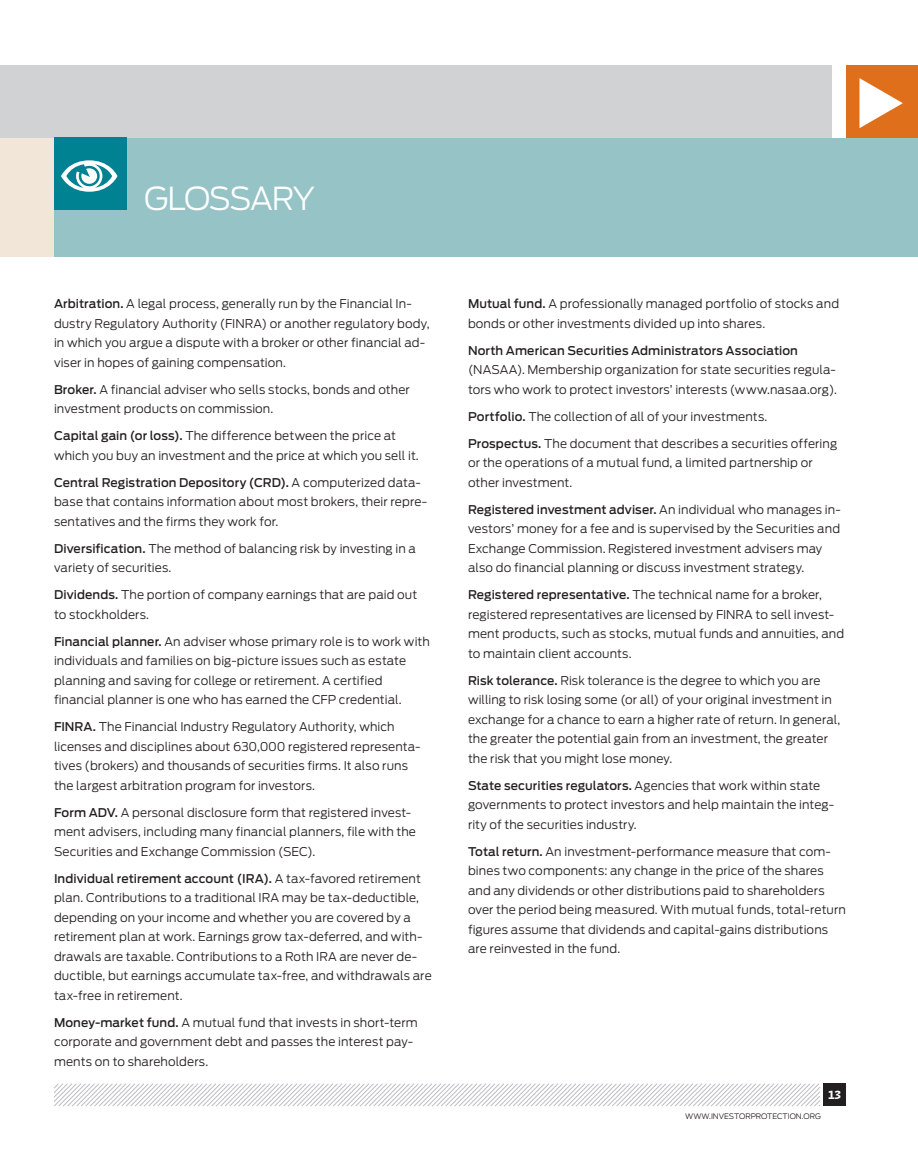
<style>
.page{position:relative;width:918px;height:1175px;background:#fff}
.page>*{position:absolute;margin:0;border:0;box-sizing:border-box;transform-origin:0 0}
.BODY_TEXT-No_indent{font:300 31.5px "Antenna";letter-spacing:-.045em;color:#fff}
.BODY_TEXT-No_indent-2{font:300 12px/19.5px "Antenna";letter-spacing:.005em;color:#231f20}
.GLOSSARY-Body_text{font:300 12px/19.5px "Antenna";letter-spacing:.005em;color:#231f20}
.t1{font:10.5px "Retina Micro D10";color:#fff}
.t2{font:300 7.5px "Antenna";letter-spacing:-.005em;color:#231f20}
.s1{font-weight:500}
</style>
<div class="page">
<div style="left:823px;top:1083px;width:23px;height:23px;background:#231f20"></div>
<svg style="left:54px;top:1083px;width:767px;height:24px"></svg>
<div style="left:0;top:66px;width:831px;height:72px;background:#d1d2d4"></div>
<div style="left:846px;top:66px;width:72px;height:72px;background:#e06f1c"></div>
<svg style="left:860px;top:78px;width:43px;height:50px"></svg>
<div style="left:0;top:138px;width:878px;height:118px;background:#f2e6d8"></div>
<div style="left:54px;top:138px;width:864px;height:118px;background:#96c3c5"></div>
<div style="left:54px;top:138px;width:72px;height:72px;background:#008293"></div>
<svg style="left:61px;top:160px;width:57px;height:32px"></svg>
<p class="BODY_TEXT-No_indent" style="left:144px;top:179px;width:172px">GLOSSARY</p>
<p class="BODY_TEXT-No_indent-2" style="left:54px;top:294px;width:377px"><span class="s1">Arbitration.</span> A legal process, generally run by the Financial In&shy;dustry Regulatory Authority (FINRA) or another regulatory body, in which you argue a dispute with a broker or other financial ad&shy;viser in hopes of gaining compensation.</p>
<p class="BODY_TEXT-No_indent-2" style="left:54px;top:379px;width:357px"><span class="s1">Broker.</span> A financial adviser who sells stocks, bonds and other investment products on commission.</p>
<p class="BODY_TEXT-No_indent-2" style="left:54px;top:426px;width:366px"><span class="s1">Capital gain (or loss).</span> The difference between the price at which you buy an investment and the price at which you sell it.</p>
<p class="BODY_TEXT-No_indent-2" style="left:54px;top:472px;width:375px"><span class="s1">Central Registration Depository (CRD).</span> A computerized data&shy;base that contains information about most brokers, their repre&shy;sentatives and the firms they work for.</p>
<p class="BODY_TEXT-No_indent-2" style="left:54px;top:538px;width:364px"><span class="s1">Diversification.</span> The method of balancing risk by investing in a variety of securities.</p>
<p class="BODY_TEXT-No_indent-2" style="left:54px;top:585px;width:365px"><span class="s1">Dividends.</span> The portion of company earnings that are paid out to stockholders.</p>
<p class="BODY_TEXT-No_indent-2" style="left:54px;top:631px;width:377px"><span class="s1">Financial planner.</span> An adviser whose primary role is to work with individuals and families on big-picture issues such as estate planning and saving for college or retirement. A certified financial planner is one who has earned the CFP credential.</p>
<p class="BODY_TEXT-No_indent-2" style="left:54px;top:717px;width:368px"><span class="s1">FINRA.</span> The Financial Industry Regulatory Authority, which licenses and disciplines about 630,000 registered representa&shy;tives (brokers) and thousands of securities firms. It also runs the largest arbitration program for investors.</p>
<p class="BODY_TEXT-No_indent-2" style="left:54px;top:802px;width:364px"><span class="s1">Form ADV.</span> A personal disclosure form that registered invest&shy;ment advisers, including many financial planners, file with the<br>Securities and Exchange Commission (SEC).</p>
<p class="BODY_TEXT-No_indent-2" style="left:54px;top:868px;width:379px"><span class="s1">Individual retirement account (IRA).</span> A tax-favored retirement plan. Contributions to a traditional IRA may be tax-deductible, depending on your income and whether you are covered by a retirement plan at work. Earnings grow tax-deferred, and with&shy;drawals are taxable. Contributions to a Roth IRA are never de&shy;ductible, but earnings accumulate tax-free, and withdrawals are tax-free in retirement.</p>
<p class="BODY_TEXT-No_indent-2" style="left:54px;top:1012px;width:365px"><span class="s1">Money-market fund.</span> A mutual fund that invests in short-term corporate and government debt and passes the interest pay&shy;ments on to shareholders.</p>
<p class="BODY_TEXT-No_indent-2" style="left:468px;top:294px;width:373px"><span class="s1">Mutual fund.</span> A professionally managed portfolio of stocks and bonds or other investments divided up into shares.</p>
<p class="BODY_TEXT-No_indent-2" style="left:468px;top:340px;width:370px"><span class="s1">North American Securities Administrators Association </span>(NASAA). Membership organization for state securities regula&shy;tors who work to protect investors’ interests (www.nasaa.org).</p>
<p class="GLOSSARY-Body_text" style="left:468px;top:406px;width:301px"><span class="s1">Portfolio.</span> The collection of all of your investments.</p>
<p class="GLOSSARY-Body_text" style="left:468px;top:433px;width:371px"><span class="s1">Prospectus.</span> The document that describes a securities offering or the operations of a mutual fund, a limited partnership or other investment.</p>
<p class="GLOSSARY-Body_text" style="left:468px;top:499px;width:374px"><span class="s1">Registered investment adviser.</span> An individual who manages in&shy;vestors’ money for a fee and is supervised by the Securities and Exchange Commission. Registered investment advisers may also do financial planning or discuss investment strategy.</p>
<p class="GLOSSARY-Body_text" style="left:468px;top:585px;width:378px"><span class="s1">Registered representative.</span> The technical name for a broker, registered representatives are licensed by FINRA to sell invest&shy;ment products, such as stocks, mutual funds and annuities, and to maintain client accounts.</p>
<p class="GLOSSARY-Body_text" style="left:468px;top:670px;width:374px"><span class="s1">Risk tolerance.</span> Risk tolerance is the degree to which you are willing to risk losing some (or all) of your original investment in exchange for a chance to earn a higher rate of return. In general, the greater the potential gain from an investment, the greater the risk that you might lose money.</p>
<p class="GLOSSARY-Body_text" style="left:468px;top:775px;width:368px"><span class="s1">State securities regulators.</span> Agencies that work within state governments to protect investors and help maintain the integ&shy;rity of the securities industry.</p>
<p class="GLOSSARY-Body_text" style="left:468px;top:841px;width:379px"><span class="s1">Total return.</span> An investment-performance measure that com&shy;bines two components: any change in the price of the shares and any dividends or other distributions paid to shareholders over the period being measured. With mutual funds, total-return figures assume that dividends and capital-gains distributions are reinvested in the fund.</p>
<p class="t2" style="left:685px;top:1111px;width:137px">WWW.INVESTORPROTECTION.ORG</p>
<p class="t1" style="left:828px;top:1088px;width:15px">13</p>
</div>
